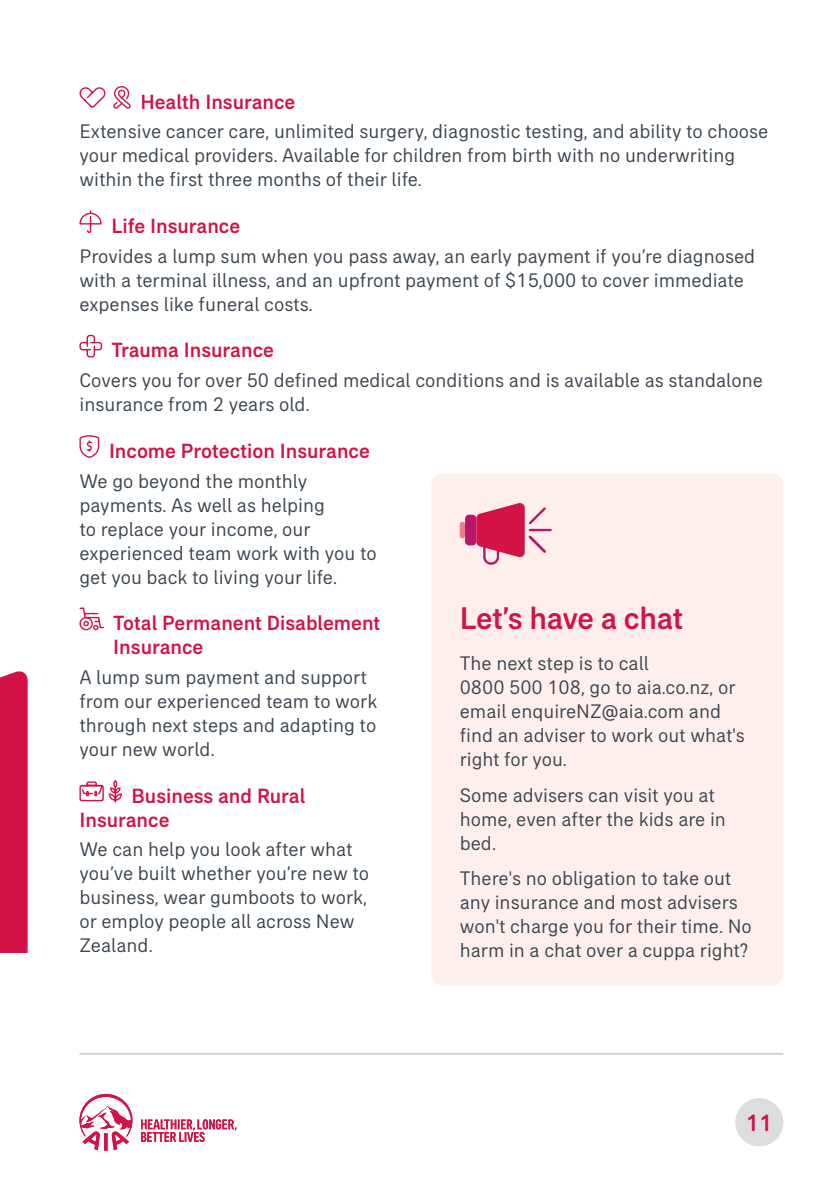
<style>
.page{position:relative;width:840px;height:1191px;background:#fff}
.page>*{position:absolute;margin:0;border:0;box-sizing:border-box;transform-origin:0 0}
.P3_-_Subheading{font:500 32px "AIA Everest";letter-spacing:-.015em;color:#d31245}
.t1{font:500 24px "AIA Everest";color:#d31245}
.P6_-_Paragraph_Headi{font:500 21px/24px "AIA Everest";color:#d31245}
.P5_1_-_Body_Copy{font:20px/24px "AIA Everest";color:#3b4550}
</style>
<div class="page">
<hr style="left:79px;top:1052px;width:703px;height:2px;background:#d1d3d4">
<div style="left:0;top:671px;width:28px;height:281px;background:#d31245"></div>
<svg style="left:79px;top:87px;width:26px;height:21px"></svg>
<svg style="left:113px;top:86px;width:18px;height:23px"></svg>
<svg style="left:79px;top:210px;width:23px;height:24px"></svg>
<svg style="left:79px;top:334px;width:24px;height:24px"></svg>
<svg style="left:79px;top:435px;width:21px;height:23px"></svg>
<svg style="left:79px;top:607px;width:25px;height:24px"></svg>
<svg style="left:79px;top:780px;width:43px;height:23px"></svg>
<div style="left:431px;top:473px;width:351px;height:512px;background:#feefed;border-radius:11px"></div>
<div style="left:459px;top:522px;width:6px;height:16px;background:#f37b85;border-radius:3px"></div>
<div style="left:465px;top:514px;width:11px;height:31px;background:#b81669;border-radius:4px"></div>
<hr style="left:528px;top:529px;width:23px;height:2px;background:#b81669">
<svg style="left:476px;top:503px;width:69px;height:62px"></svg>
<div style="left:735px;top:1098px;width:47px;height:48px;background:#dcddde;border-radius:50%"></div>
<svg style="left:79px;top:1094px;width:157px;height:56px"></svg>
<p class="P6_-_Paragraph_Headi" style="left:140px;top:89px;width:156px">Health Insurance</p>
<p class="P5_1_-_Body_Copy" style="left:79px;top:119px;width:690px">Extensive cancer care, unlimited surgery, diagnostic testing, and ability to choose your medical providers. Available for children from birth with no underwriting within the first three months of their life.</p>
<p class="P6_-_Paragraph_Headi" style="left:111px;top:213px;width:130px">Life Insurance</p>
<p class="P5_1_-_Body_Copy" style="left:79px;top:244px;width:677px">Provides a lump sum when you pass away, an early payment if you’re diagnosed with a terminal illness, and an upfront payment of $15,000 to cover immediate expenses like funeral costs.</p>
<p class="P6_-_Paragraph_Headi" style="left:111px;top:338px;width:164px">Trauma Insurance</p>
<p class="P5_1_-_Body_Copy" style="left:79px;top:368px;width:684px">Covers you for over 50 defined medical conditions and is available as standalone insurance from 2 years old.</p>
<p class="P6_-_Paragraph_Headi" style="left:109px;top:438px;width:262px">Income Protection Insurance</p>
<p class="P5_1_-_Body_Copy" style="left:79px;top:468px;width:299px">We go beyond the monthly payments. As well as helping<br>to replace your income, our experienced team work with you to get you back to living your life.</p>
<p class="P6_-_Paragraph_Headi" style="left:113px;top:611px;width:268px">Total Permanent Disablement<br>Insurance</p>
<p class="P5_1_-_Body_Copy" style="left:79px;top:665px;width:299px">A lump sum payment and support from our experienced team to work through next steps and adapting to your new world.</p>
<p class="P6_-_Paragraph_Headi" style="left:79px;top:783px;width:227px;text-indent:52px">Business and Rural<br>Insurance</p>
<p class="P5_1_-_Body_Copy" style="left:79px;top:837px;width:291px">We can help you look after what you’ve built whether you’re new to business, wear gumboots to work, or employ people all across New<br>Zealand.</p>
<p class="P3_-_Subheading" style="left:459px;top:600px;width:225px">Let’s have a chat</p>
<p class="P5_1_-_Body_Copy" style="left:459px;top:651px;width:286px">The next step is to call<br>0800 500 108, go to aia.co.nz, or email enquireNZ@aia.com and find an adviser to work out what's right for you.</p>
<p class="P5_1_-_Body_Copy" style="left:459px;top:782px;width:267px">Some advisers can visit you at home, even after the kids are in bed.</p>
<p class="P5_1_-_Body_Copy" style="left:459px;top:866px;width:293px">There's no obligation to take out any insurance and most advisers won't charge you for their time. No harm in a chat over a cuppa right?</p>
<p class="t1" style="left:745px;top:1108px;width:28px">11</p>
</div>
